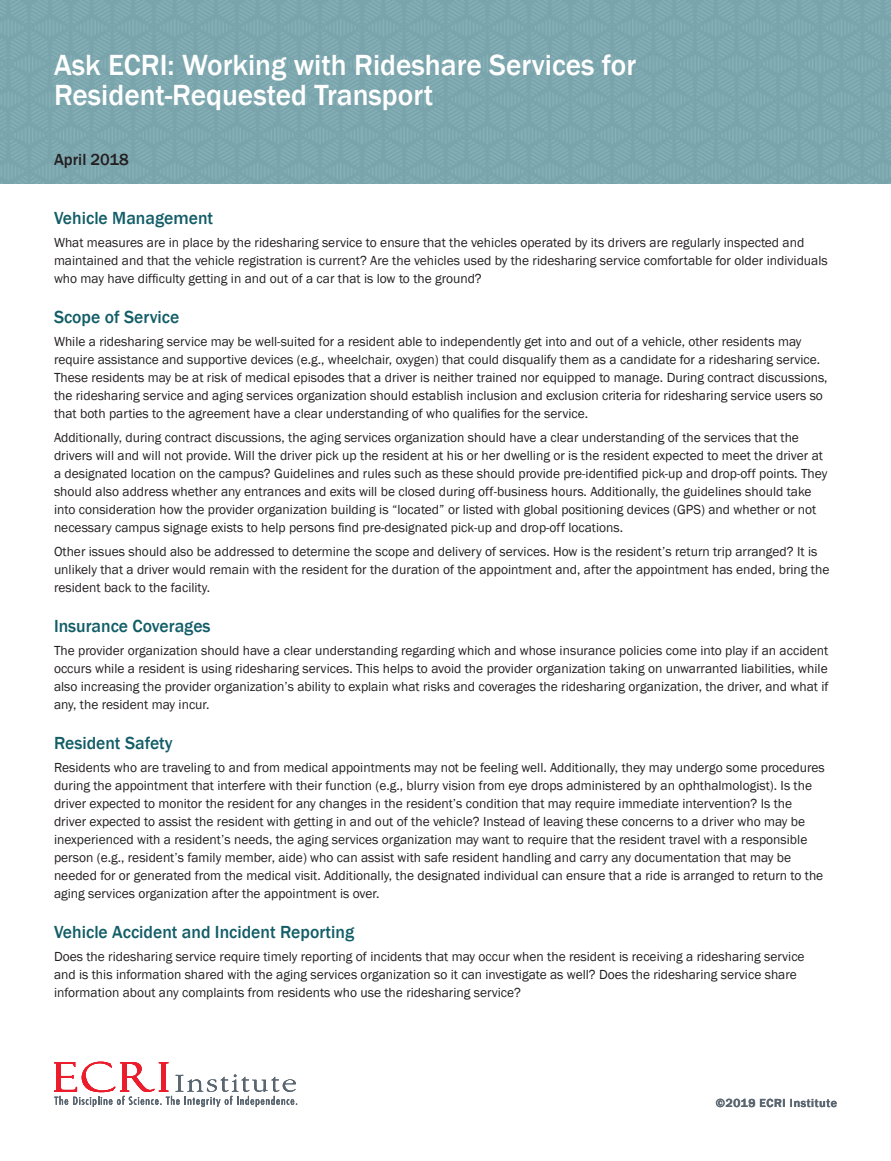
<style>
.page{position:relative;width:891px;height:1161px;background:#fff}
.page>*{position:absolute;margin:0;border:0;box-sizing:border-box;transform-origin:0 0}
.t1{font:500 30px/30px "Franklin Gothic";color:#fff}
.t2{font:500 18px "Franklin Gothic";color:#125d67}
.t3{font:500 16.5px "Franklin Gothic";color:#231f20}
.t4{font:13.5px/18px "Franklin Gothic";color:#231f20}
.t5{font:500 12px "Franklin Gothic";letter-spacing:.05em;color:#5a6670}
</style>
<div class="page">
<svg style="left:54px;top:1062px;width:243px;height:45px"></svg>
<img style="left:0;top:0;width:891px;height:183px">
<h1 class="t1" style="left:54px;top:50px;width:584px">Ask ECRI: Working with Rideshare Services for<br>Resident-Requested Transport</h1>
<p class="t3" style="left:54px;top:149px;width:76px">April 2018</p>
<h2 class="t2" style="left:54px;top:207px;width:161px">Vehicle Management</h2>
<p class="t4" style="left:54px;top:233px;width:775px">What measures are in place by the ridesharing service to ensure that the vehicles operated by its drivers are regularly inspected and maintained and that the vehicle registration is current? Are the vehicles used by the ridesharing service comfortable for older individuals who may have difficulty getting in and out of a car that is low to the ground?</p>
<h2 class="t2" style="left:54px;top:306px;width:127px">Scope of Service</h2>
<p class="t4" style="left:54px;top:332px;width:775px">While a ridesharing service may be well-suited for a resident able to independently get into and out of a vehicle, other residents may require assistance and supportive devices (e.g., wheelchair, oxygen) that could disqualify them as a candidate for a ridesharing service.<br>These residents may be at risk of medical episodes that a driver is neither trained nor equipped to manage. During contract discussions, the ridesharing service and aging services organization should establish inclusion and exclusion criteria for ridesharing service users so that both parties to the agreement have a clear understanding of who qualifies for the service.</p>
<p class="t4" style="left:54px;top:428px;width:775px">Additionally, during contract discussions, the aging services organization should have a clear understanding of the services that the drivers will and will not provide. Will the driver pick up the resident at his or her dwelling or is the resident expected to meet the driver at a designated location on the campus? Guidelines and rules such as these should provide pre-identified pick-up and drop-off points. They should also address whether any entrances and exits will be closed during off-business hours. Additionally, the guidelines should take into consideration how the provider organization building is “located” or listed with global positioning devices (GPS) and whether or not necessary campus signage exists to help persons find pre-designated pick-up and drop-off locations.</p>
<p class="t4" style="left:54px;top:542px;width:777px">Other issues should also be addressed to determine the scope and delivery of services. How is the resident’s return trip arranged? It is unlikely that a driver would remain with the resident for the duration of the appointment and, after the appointment has ended, bring the resident back to the facility.</p>
<h2 class="t2" style="left:54px;top:615px;width:158px">Insurance Coverages</h2>
<p class="t4" style="left:54px;top:641px;width:776px;text-align:justify">The provider organization should have a clear understanding regarding which and whose insurance policies come into play if an accident occurs while a resident is using ridesharing services. This helps to avoid the provider organization taking on unwarranted liabilities, while also increasing the provider organization’s ability to explain what risks and coverages the ridesharing organization, the driver, and what if any, the resident may incur.</p>
<h2 class="t2" style="left:54px;top:732px;width:120px">Resident Safety</h2>
<p class="t4" style="left:54px;top:758px;width:772px">Residents who are traveling to and from medical appointments may not be feeling well. Additionally, they may undergo some procedures during the appointment that interfere with their function (e.g., blurry vision from eye drops administered by an ophthalmologist). Is the driver expected to monitor the resident for any changes in the resident’s condition that may require immediate intervention? Is the driver expected to assist the resident with getting in and out of the vehicle? Instead of leaving these concerns to a driver who may be inexperienced with a resident’s needs, the aging services organization may want to require that the resident travel with a responsible person (e.g., resident’s family member, aide) who can assist with safe resident handling and carry any documentation that may be needed for or generated from the medical visit. Additionally, the designated individual can ensure that a ride is arranged to return to the aging services organization after the appointment is over.</p>
<h2 class="t2" style="left:54px;top:921px;width:302px">Vehicle Accident and Incident Reporting</h2>
<p class="t4" style="left:54px;top:947px;width:752px">Does the ridesharing service require timely reporting of incidents that may occur when the resident is receiving a ridesharing service and is this information shared with the aging services organization so it can investigate as well? Does the ridesharing service share information about any complaints from residents who use the ridesharing service?</p>
<p class="t5" style="left:716px;top:1096px;width:123px">©2019 ECRI Institute</p>
<p class="t5" style="left:748px;top:1096px;width:9px">8</p>
</div>
